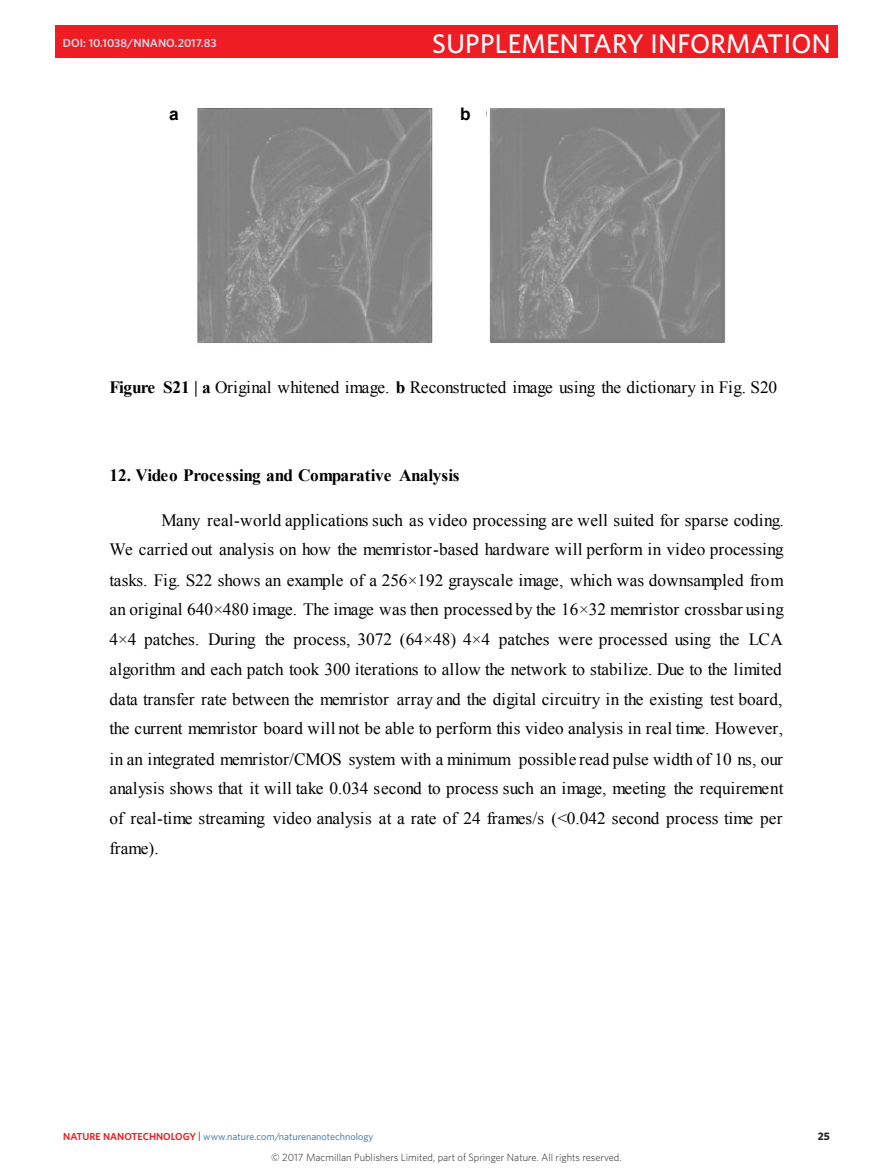
<style>
.page{position:relative;width:893px;height:1174px;background:#fff}
.page>*{position:absolute;margin:0;border:0;box-sizing:border-box;transform-origin:0 0}
.t1{font:500 27px "Whitney";letter-spacing:.01em;color:#fff}
.t2{font:17.25px/29.8px "Times New Roman";letter-spacing:.005em;color:#000}
.t3{font:700 17.25px "Times New Roman";letter-spacing:-.01em;color:#000}
.t4{font:16.5px "Calibri";color:#000}
.t5{font:600 11.7px "Whitney";color:#cfd4e4}
.t6{font:700 10.8px "Whitney";color:#231f20}
.t7{font:300 10.5px "Whitney";color:#231f20}
.t8{font:10.2px "Whitney";color:#316a9f}
.s1{font-family:"Arial";font-weight:700;font-size:17.25px}
.s2{font-weight:700}
.s3{font-weight:600;color:#ee1d23}
.s4{color:#231f20}
</style>
<div class="page">
<img style="left:197px;top:108px;width:236px;height:235px">
<img style="left:489px;top:108px;width:237px;height:235px">
<div style="left:56px;top:25px;width:782px;height:33px;background:#ee1d23"></div>
<p class="t5" style="left:63px;top:35px;width:155px">DOI: 10.1038/NNANO.2017.83</p>
<h1 class="t1" style="left:432px;top:25px;width:400px">SUPPLEMENTARY INFORMATION</h1>
<p class="t4" style="left:460px;top:101px;width:29px"><span class="s1">b</span>(b)</p>
<p class="t4" style="left:457px;top:101px;width:20px">(b)</p>
<p class="t2" style="left:110px;top:372px;width:669px"><span class="s2">Figure S21 | a</span> Original whitened image. <span class="s2">b</span> Reconstructed image using the dictionary in Fig. S20</p>
<p class="t3" style="left:110px;top:463px;width:351px">12. Video Processing and Comparative Analysis</p>
<p class="t2" style="left:110px;top:505px;width:676px;text-indent:52px">Many real-world applications such as video processing are well suited for sparse coding.<br>We carried out analysis on how the memristor-based hardware will perform in video processing tasks. Fig. S22 shows an example of a 256×192 grayscale image, which was downsampled from an original 640×480 image. The image was then processed by the 16×32 memristor crossbar using 4×4 patches. During the process, 3072 (64×48) 4×4 patches were processed using the LCA algorithm and each patch took 300 iterations to allow the network to stabilize. Due to the limited data transfer rate between the memristor array and the digital circuitry in the existing test board, the current memristor board will not be able to perform this video analysis in real time. However, in an integrated memristor/CMOS system with a minimum possible read pulse width of 10 ns, our analysis shows that it will take 0.034 second to process such an image, meeting the requirement of real-time streaming video analysis at a rate of 24 frames/s (&lt;0.042 second process time per frame).</p>
<p class="t8" style="left:63px;top:1129px;width:312px"><span class="s3">NATURE NANOTECHNOLOGY</span> <span class="s4">|</span> www.nature.com/naturenanotechnology</p>
<p class="t6" style="left:818px;top:1128px;width:14px">25</p>
<p class="t7" style="left:271px;top:1150px;width:352px">© 2017 Macmillan Publishers Limited, part of Springer Nature. All rights reserved.</p>
</div>
